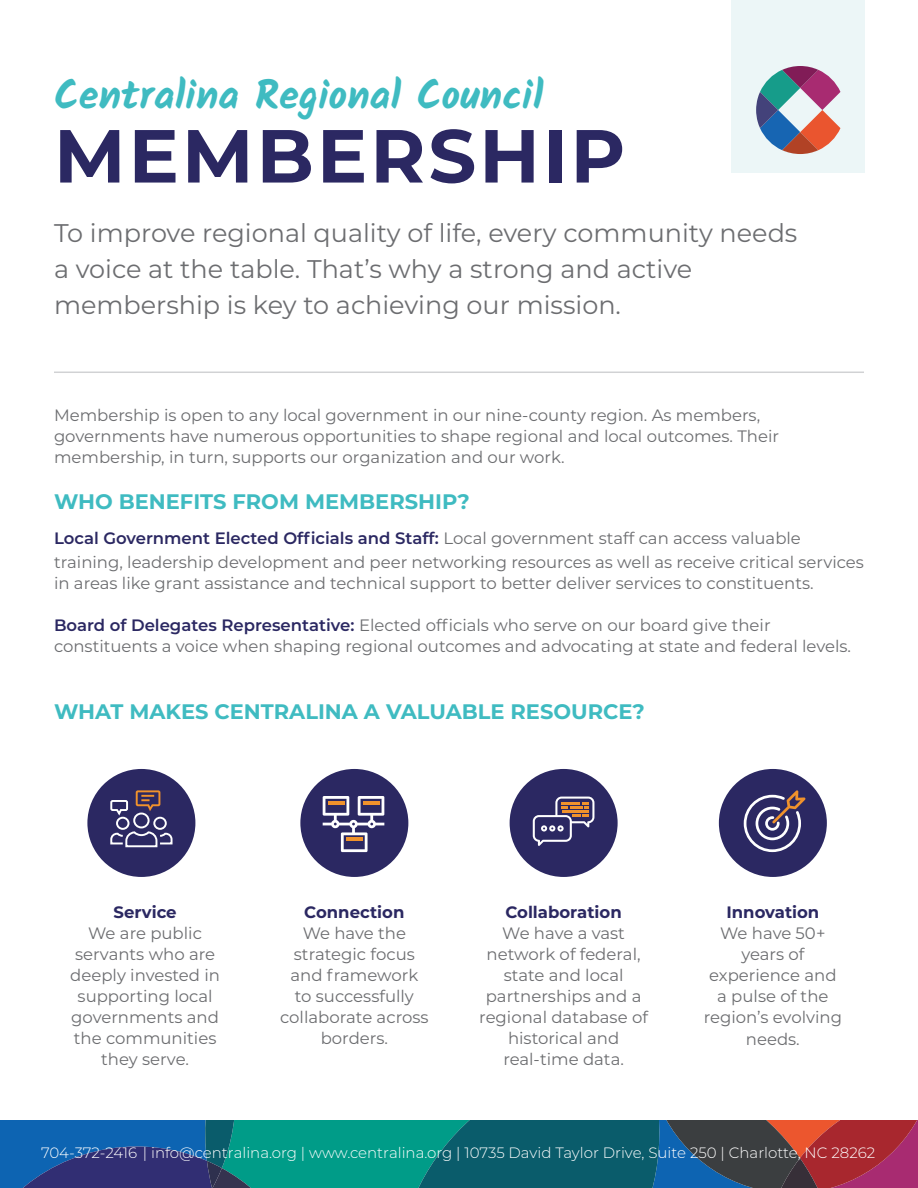
<style>
.page{position:relative;width:918px;height:1188px;background:#fff}
.page>*{position:absolute;margin:0;border:0;box-sizing:border-box;transform-origin:0 0}
.t1{font:700 75px "Montserrat";letter-spacing:.04em;color:#2b2862}
.t2{font:700 40.5px "Kalam";color:#3fbbc1}
.t3{font:25.5px/36px "Montserrat";color:#6c6d70}
.t4{font:700 21px "Montserrat";color:#3fbbc1}
.t5{font:16.5px/21px "Montserrat";color:#6c6d70;text-align:center}
.t6{font:700 16.5px "Montserrat";color:#2b2862}
.t7{font:300 15px "Montserrat";color:#fff}
.s1{font-weight:600;color:#2b2862}
</style>
<div class="page">
<div style="left:731px;top:0;width:134px;height:173px;background:#ecf6f7"></div>
<svg style="left:756px;top:66px;width:84px;height:88px"></svg>
<svg style="left:0;top:1121px;width:918px;height:67px;background:#285e74"></svg>
<hr style="left:54px;top:372px;width:810px;height:1px;background:#d1d2d4">
<div style="left:510px;top:769px;width:108px;height:108px;background:#2b2862;border-radius:50%"></div>
<svg style="left:533px;top:797px;width:61px;height:49px"></svg>
<div style="left:87px;top:769px;width:108px;height:108px;background:#2b2862;border-radius:50%"></div>
<svg style="left:110px;top:790px;width:63px;height:58px"></svg>
<div style="left:300px;top:769px;width:108px;height:108px;background:#2b2862;border-radius:50%"></div>
<svg style="left:323px;top:796px;width:61px;height:56px"></svg>
<hr style="left:328px;top:801px;width:16px;height:4px;background:#f0922c">
<hr style="left:363px;top:801px;width:17px;height:4px;background:#f0922c">
<hr style="left:346px;top:838px;width:16px;height:3px;background:#f0922c">
<div style="left:719px;top:769px;width:108px;height:108px;background:#2b2862;border-radius:50%"></div>
<svg style="left:744px;top:790px;width:62px;height:62px"></svg>
<p class="t2" style="left:54px;top:71px;width:491px">Centralina Regional Council</p>
<p class="t1" style="left:54px;top:102px;width:573px">MEMBERSHIP</p>
<p class="t3" style="left:54px;top:214px;width:745px">To improve regional quality of life, every community needs a voice at the table. That’s why a strong and active membership is key to achieving our mission.</p>
<p class="t5" style="left:54px;top:404px;width:727px;text-align:left">Membership is open to any local government in our nine-county region. As members, governments have numerous opportunities to shape regional and local outcomes. Their membership, in turn, supports our organization and our work.</p>
<p class="t4" style="left:54px;top:487px;width:417px">WHO BENEFITS FROM MEMBERSHIP?</p>
<p class="t5" style="left:54px;top:526px;width:811px;line-height:24px;text-align:left"><span class="s1">Local Government Elected Officials and Staff:</span> Local government staff can access valuable training, leadership development and peer networking resources as well as receive critical services</p>
<p class="t5" style="left:54px;top:572px;width:761px">in areas like grant assistance and technical support to better deliver services to constituents.</p>
<p class="t5" style="left:54px;top:614px;width:799px;text-align:left"><span class="s1">Board of Delegates Representative:</span> Elected officials who serve on our board give their constituents a voice when shaping regional outcomes and advocating at state and federal levels.</p>
<p class="t4" style="left:54px;top:696px;width:592px">WHAT MAKES CENTRALINA A VALUABLE RESOURCE?</p>
<p class="t6" style="left:114px;top:900px;width:65px">Service</p>
<p class="t5" style="left:70px;top:922px;width:151px">We are public servants who are deeply invested in supporting local governments and</p>
<p class="t5" style="left:74px;top:1027px;width:144px">the communities</p>
<p class="t5" style="left:101px;top:1048px;width:90px">they serve.</p>
<p class="t6" style="left:304px;top:900px;width:102px">Connection</p>
<p class="t5" style="left:303px;top:922px;width:105px">We have the</p>
<p class="t5" style="left:280px;top:943px;width:150px">strategic focus and framework to successfully collaborate across borders.</p>
<p class="t6" style="left:505px;top:900px;width:118px">Collaboration</p>
<p class="t5" style="left:479px;top:922px;width:170px">We have a vast network of federal, state and local partnerships and a regional database of historical and real-time data.</p>
<p class="t6" style="left:726px;top:900px;width:94px">Innovation</p>
<p class="t5" style="left:720px;top:922px;width:107px">We have 50+</p>
<p class="t5" style="left:741px;top:943px;width:65px">years of</p>
<p class="t5" style="left:709px;top:964px;width:129px">experience and</p>
<p class="t5" style="left:717px;top:985px;width:113px">a pulse of the</p>
<p class="t5" style="left:704px;top:1005px;width:140px;line-height:22.5px">region’s evolving needs.</p>
<p class="t7" style="left:41px;top:1143px;width:836px">704-372-2416 | info@centralina.org | www.centralina.org | 10735 David Taylor Drive, Suite 250 | Charlotte, NC 28262</p>
</div>
